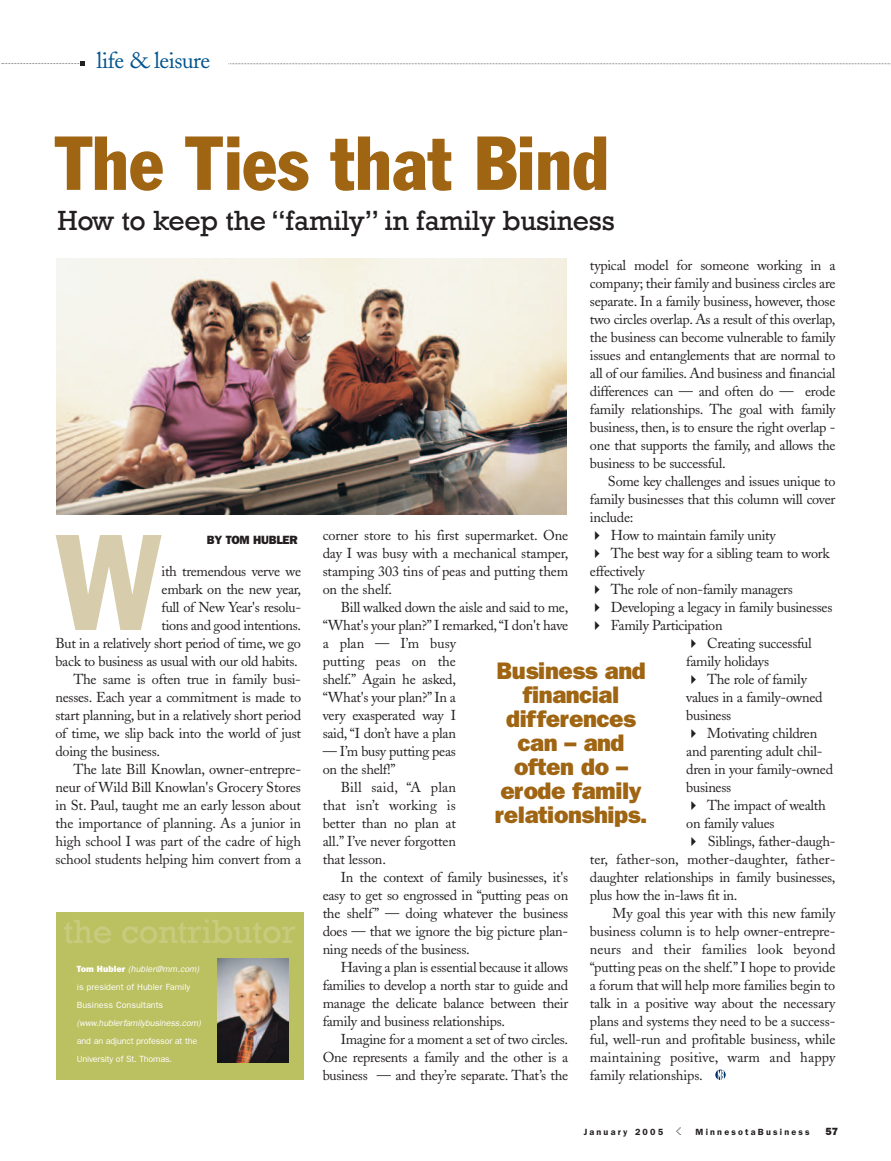
<style>
.page{position:relative;width:891px;height:1161px;background:#fff}
.page>*{position:absolute;margin:0;border:0;box-sizing:border-box;transform-origin:0 0}
.t1{font:condensed 133.5px "Franklin Gothic";color:#d7cdac}
.t2{font:condensed 75px "Franklin Gothic";color:#9f6512}
.t3{font:34.5px "Rockwell";letter-spacing:-.01em;color:#c7cb7e}
.t4{font:28.5px "Rockwell";letter-spacing:-.01em;color:#231f20}
.t5{font:800 24px/24px "Franklin Gothic";letter-spacing:-.02em;color:#9f6512;text-align:center}
.t6{font:22.95px "Adobe Caslon";letter-spacing:-.02em;color:#00538e}
.t7{font:14.25px/18px "Adobe Caslon";letter-spacing:-.02em;color:#231f20;text-align:justify}
.t8{font:14.25px "Adobe Caslon";letter-spacing:.01em;color:#231f20}
.t9{font:14.25px "Adobe Caslon";color:#231f20}
.t10{font:800 12px "Franklin Gothic";letter-spacing:-.025em;color:#231f20}
.t11{font:800 10.5px "Franklin Gothic";color:#231f20}
.t12{font:9px/18px "Franklin Gothic";color:#fff}
.t13{font:9px/18px "Franklin Gothic";letter-spacing:-.02em;color:#fff}
.t14{font:italic 9px "Franklin Gothic";color:#fff}
.t15{font:600 9px "Franklin Gothic";letter-spacing:.245em;color:#231f20}
.s1{font-weight:800}
.s2{font-style:italic}
.s3{font-family:"Bubbledot ICG Fine Positive";font-weight:400;font-size:12px}
</style>
<div class="page">
<svg style="left:2px;top:61px;width:82px;height:5px"></svg>
<svg style="left:229px;top:63px;width:662px;height:1px"></svg>
<svg style="left:715px;top:1070px;width:11px;height:10px"></svg>
<div style="left:56px;top:913px;width:248px;height:167px;background:#bbc060"></div>
<img style="left:218px;top:959px;width:70px;height:104px">
<img style="left:57px;top:259px;width:510px;height:255px">
<h3 class="t6" style="left:97px;top:51px;width:115px">life &amp; leisure</h3>
<h2 class="t2" style="left:55px;top:136px;width:556px">The Ties that Bind</h2>
<h3 class="t4" style="left:58px;top:203px;width:559px">How to keep the “family” in family business</h3>
<h1 class="t1" style="left:55px;top:535px;width:108px">W</h1>
<p class="t10" style="left:207px;top:536px;width:92px">BY TOM HUBLER</p>
<p class="t7" style="left:162px;top:564px;width:141px">ith tremendous verve we</p>
<p class="t7" style="left:162px;top:582px;width:141px">embark on the new year,</p>
<p class="t7" style="left:162px;top:600px;width:141px">full of New Year's resolu-</p>
<p class="t7" style="left:162px;top:618px;width:141px">tions and good intentions.</p>
<p class="t7" style="left:55px;top:636px;width:247px">But in a relatively short period of time, we go</p>
<p class="t7" style="left:55px;top:654px;width:244px">back to business as usual with our old habits.</p>
<p class="t7" style="left:74px;top:672px;width:229px">The same is often true in family busi-</p>
<p class="t7" style="left:55px;top:690px;width:247px">nesses. Each year a commitment is made to</p>
<p class="t7" style="left:55px;top:708px;width:247px">start planning, but in a relatively short period</p>
<p class="t7" style="left:55px;top:726px;width:247px">of time, we slip back into the world of just</p>
<p class="t7" style="left:55px;top:744px;width:106px">doing the business.</p>
<p class="t7" style="left:74px;top:762px;width:229px">The late Bill Knowlan, owner-entrepre-</p>
<p class="t7" style="left:55px;top:780px;width:247px">neur of Wild Bill Knowlan's Grocery Stores</p>
<p class="t7" style="left:55px;top:798px;width:247px">in St. Paul, taught me an early lesson about</p>
<p class="t7" style="left:55px;top:816px;width:247px">the importance of planning. As a junior in</p>
<p class="t7" style="left:55px;top:834px;width:247px">high school I was part of the cadre of high</p>
<p class="t7" style="left:55px;top:852px;width:247px">school students helping him convert from a</p>
<h3 class="t3" style="left:63px;top:911px;width:234px">the contributor</h3>
<p class="t12" style="left:77px;top:961px;width:125px"><span class="s1">To m H u b l e r</span> <span class="s2">(hubler@mm.com) </span>is president of Hubler Family<br>Business Consultants</p>
<p class="t14" style="left:77px;top:1020px;width:127px">(www.hublerfamilybusiness.com)</p>
<p class="t13" style="left:77px;top:1033px;width:122px">and an adjunct professor at the<br>University of St. Thomas.</p>
<p class="t7" style="left:590px;top:258px;width:247px">typical model for someone working in a company; their family and business circles are separate. In a family business, however, those two circles overlap. As a result of this overlap, the business can become vulnerable to family issues and entanglements that are normal to all of our families. And business and financial differences can — and often do — erode family relationships. The goal with family business, then, is to ensure the right overlap - one that supports the family, and allows the business to be successful.</p>
<p class="t7" style="left:608px;top:474px;width:229px">Some key challenges and issues unique to</p>
<p class="t7" style="left:590px;top:492px;width:247px">family businesses that this column will cover</p>
<p class="t7" style="left:590px;top:510px;width:45px">include:</p>
<p class="t7" style="left:611px;top:528px;width:167px">How to maintain family unity</p>
<p class="t7" style="left:611px;top:546px;width:220px">The best way for a sibling team to work</p>
<p class="t7" style="left:590px;top:564px;width:56px">effectively</p>
<p class="t7" style="left:611px;top:582px;width:184px">The role of non-family managers</p>
<p class="t7" style="left:611px;top:600px;width:223px">Developing a legacy in family businesses</p>
<p class="t7" style="left:611px;top:618px;width:113px">Family Participation</p>
<p class="t7" style="left:707px;top:636px;width:106px">Creating successful</p>
<p class="t7" style="left:686px;top:654px;width:84px">family holidays</p>
<p class="t7" style="left:707px;top:672px;width:101px">The role of family</p>
<p class="t7" style="left:686px;top:690px;width:138px">values in a family-owned</p>
<p class="t7" style="left:686px;top:708px;width:47px">business</p>
<p class="t7" style="left:707px;top:726px;width:112px">Motivating children</p>
<p class="t7" style="left:686px;top:744px;width:138px">and parenting adult chil-</p>
<p class="t7" style="left:686px;top:762px;width:148px">dren in your family-owned</p>
<p class="t7" style="left:686px;top:780px;width:47px">business</p>
<p class="t7" style="left:707px;top:798px;width:120px">The impact of wealth</p>
<p class="t7" style="left:686px;top:816px;width:90px">on family values</p>
<p class="t7" style="left:708px;top:834px;width:129px">Siblings, father-daugh-</p>
<p class="t9" style="left:590px;top:854px;width:247px">ter, father-son, mother-daughter, father-</p>
<p class="t7" style="left:590px;top:870px;width:247px">daughter relationships in family businesses,</p>
<p class="t7" style="left:590px;top:888px;width:149px">plus how the in-laws fit in.</p>
<p class="t7" style="left:613px;top:906px;width:224px">My goal this year with this new family</p>
<p class="t7" style="left:590px;top:924px;width:247px">business column is to help owner-entrepre-</p>
<p class="t8" style="left:590px;top:944px;width:247px">neurs and their families look beyond</p>
<p class="t7" style="left:590px;top:960px;width:247px">“putting peas on the shelf.” I hope to provide</p>
<p class="t7" style="left:590px;top:978px;width:247px">a forum that will help more families begin to</p>
<p class="t7" style="left:590px;top:996px;width:247px">talk in a positive way about the necessary</p>
<p class="t7" style="left:590px;top:1014px;width:247px">plans and systems they need to be a success-</p>
<p class="t7" style="left:590px;top:1032px;width:247px">ful, well-run and profitable business, while</p>
<p class="t8" style="left:590px;top:1052px;width:247px">maintaining positive, warm and happy</p>
<p class="t7" style="left:590px;top:1068px;width:114px">family relationships.</p>
<p class="t7" style="left:323px;top:528px;width:247px">corner store to his first supermarket. One day I was busy with a mechanical stamper, stamping 303 tins of peas and putting them on the shelf.</p>
<p class="t7" style="left:323px;top:600px;width:247px;text-align:left;text-indent:18px">Bill walked down the aisle and said to me, “What's your plan?” I remarked,“I don't have a plan — I’m busy<br>putting peas on the<br>shelf.” Again he asked,<br>“What's your plan?” In a<br>very exasperated way I<br>said, “I don’t have a plan</p>
<p class="t7" style="left:323px;top:744px;width:135px">— I’m busy putting peas on the shelf!”</p>
<p class="t7" style="left:323px;top:780px;width:135px;text-indent:18px">Bill said, “A plan that isn’t working is better than no plan at all.” I’ve never forgotten that lesson.</p>
<p class="t7" style="left:323px;top:870px;width:247px;text-indent:18px">In the context of family businesses, it's easy to get so engrossed in “putting peas on the shelf ” — doing whatever the business does — that we ignore the big picture plan&shy;ning needs of the business.</p>
<p class="t7" style="left:323px;top:960px;width:247px;text-indent:18px">Having a plan is essential because it allows families to develop a north star to guide and manage the delicate balance between their family and business relationships.</p>
<p class="t7" style="left:323px;top:1032px;width:247px;text-indent:18px">Imagine for a moment a set of two circles.<br>One represents a family and the other is a business — and they’re separate. That’s the</p>
<h3 class="t5" style="left:495px;top:661px;width:154px">Business and financial differences can – and often do – erode family relationships.</h3>
<p class="t15" style="left:584px;top:1128px;width:228px">January 2005 <span class="s3">&lt;</span> MinnesotaBusiness</p>
<p class="t11" style="left:826px;top:1128px;width:14px">57</p>
</div>
